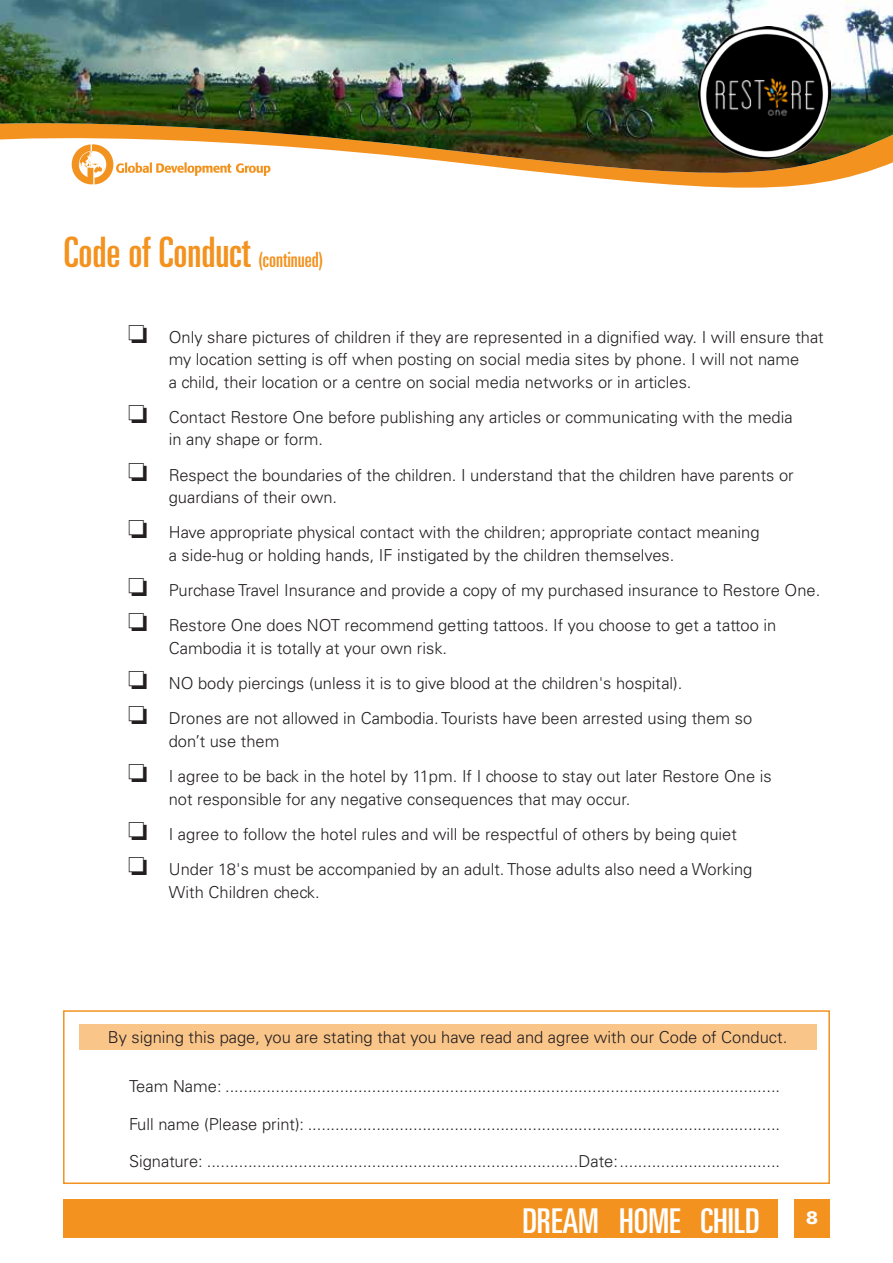
<style>
.page{position:relative;width:893px;height:1263px;background:#fff}
.page>*{position:absolute;margin:0;border:0;box-sizing:border-box;transform-origin:0 0}
.t1{font:ultra-condensed 42px "Univers";color:#f3921f}
.t2{font:ultra-condensed 34.2px "Univers";color:#fff;scale:1.05 1}
.t3{font:900 18px "Univers";color:#fff}
.t4{font:300 16.5px/35.2px "Univers";color:#231f20}
.s1{font-size:21px}
</style>
<div class="page">
<div style="left:794px;top:1199px;width:35px;height:38px;background:#f3921f"></div>
<div style="left:64px;top:1199px;width:714px;height:38px;background:#f3921f"></div>
<svg style="left:74px;top:174px;width:785px;height:11px"></svg>
<img style="left:0;top:0;width:893px;height:174px">
<svg style="left:694px;top:25px;width:140px;height:133px"></svg>
<img style="left:698px;top:26px;width:133px;height:133px">
<div style="left:63px;top:1010px;width:767px;height:174px;border:2px solid #f3921f"></div>
<div style="left:79px;top:1024px;width:737px;height:25px;background:#fac589"></div>
<h1 class="t1" style="left:64px;top:228px;width:261px">Code of Conduct <span class="s1">(continued)</span></h1>
<p class="t4" style="left:169px;top:325px;width:656px;line-height:22.5px;text-indent:-40px">❏ Only share pictures of children if they are represented in a dignified way. I will ensure that my location setting is off when posting on social media sites by phone. I will not name<br>a child, their location or a centre on social media networks or in articles.</p>
<p class="t4" style="left:169px;top:406px;width:625px;line-height:22.5px;text-indent:-41px">❏ Contact Restore One before publishing any articles or communicating with the media in any shape or form.</p>
<p class="t4" style="left:169px;top:463px;width:626px;line-height:22.5px;text-indent:-40px">❏ Respect the boundaries of the children. I understand that the children have parents or guardians of their own.</p>
<p class="t4" style="left:169px;top:521px;width:592px;line-height:22.5px;text-indent:-40px">❏ Have appropriate physical contact with the children; appropriate contact meaning a side-hug or holding hands, IF instigated by the children themselves.</p>
<p class="t4" style="left:128px;top:573px;width:694px">❏ Purchase Travel Insurance and provide a copy of my purchased insurance to Restore One. ❏ Restore One does NOT recommend getting tattoos. If you choose to get a tattoo in</p>
<p class="t4" style="left:128px;top:630px;width:625px;text-indent:41px">Cambodia it is totally at your own risk.<br>❏ NO body piercings (unless it is to give blood at the children's hospital).<br>❏ Drones are not allowed in Cambodia. Tourists have been arrested using them so</p>
<p class="t4" style="left:128px;top:723px;width:645px;text-indent:41px">don’t use them<br>❏ I agree to be back in the hotel by 11pm. If I choose to stay out later Restore One is</p>
<p class="t4" style="left:128px;top:781px;width:626px;text-indent:41px">not responsible for any negative consequences that may occur.<br>❏ I agree to follow the hotel rules and will be respectful of others by being quiet ❏ Under 18's must be accompanied by an adult. Those adults also need a Working</p>
<p class="t4" style="left:169px;top:874px;width:152px">With Children check.</p>
<p class="t4" style="left:108px;top:1020px;width:681px">By signing this page, you are stating that you have read and agree with our Code of Conduct.</p>
<p class="t4" style="left:129px;top:1069px;width:653px">Team Name: .........................................................................................................................</p>
<p class="t4" style="left:129px;top:1106px;width:653px">Full name (Please print): .......................................................................................................</p>
<p class="t4" style="left:129px;top:1144px;width:653px">Signature: .................................................................................Date:...................................</p>
<h2 class="t2" style="left:522px;top:1201px;width:228px">DREAM HOME CHILD</h2>
<p class="t3" style="left:806px;top:1206px;width:14px">8</p>
</div>
